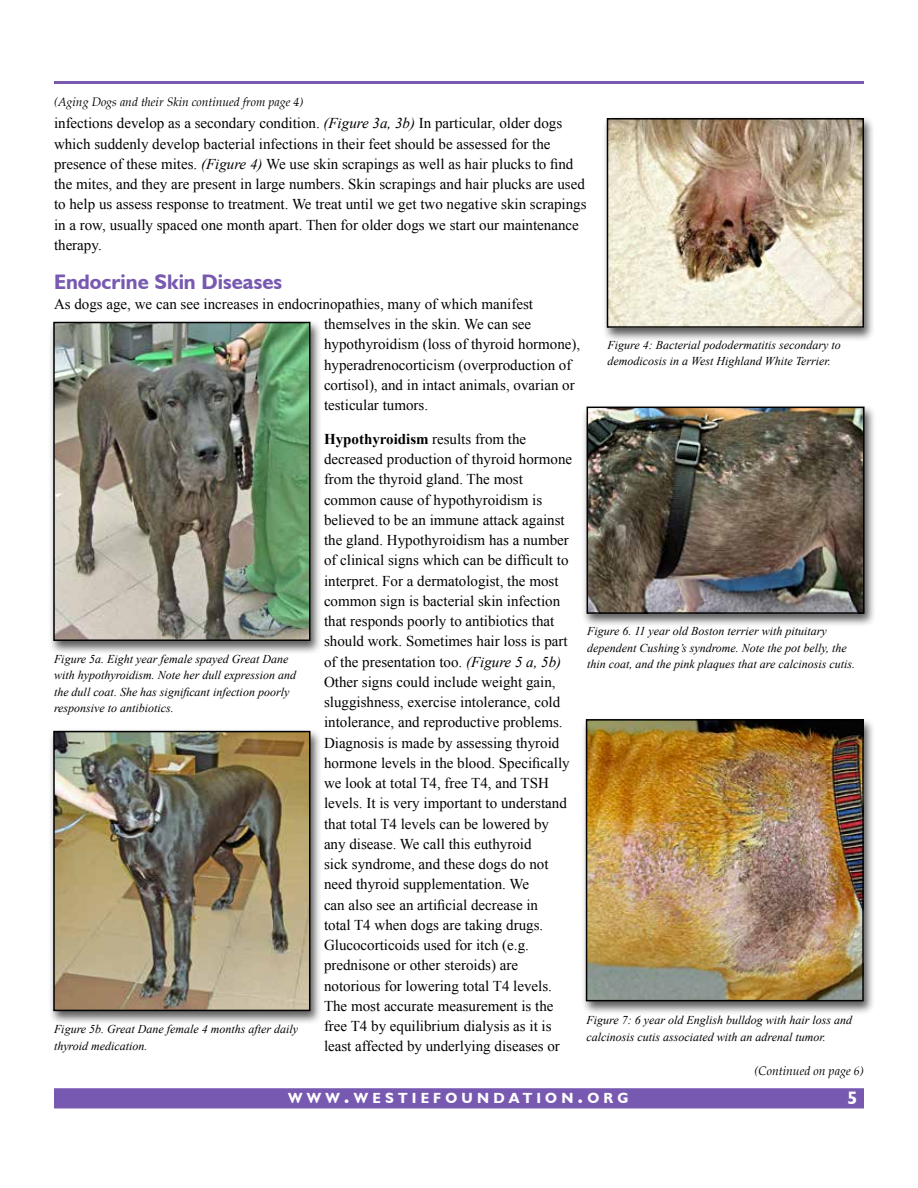
<style>
.page{position:relative;width:918px;height:1188px;background:#fff}
.page>*{position:absolute;margin:0;border:0;box-sizing:border-box;transform-origin:0 0}
.t1{font:700 21px "Humanist 521 BT";color:#7859b1}
.t2{font:700 18px "Humanist 521 BT";color:#fff}
.t3{font:15px/20.2px "Times New Roman";color:#000}
.t4{font:700 14.7px "Humanist 521 BT";letter-spacing:.285em;color:#fff}
.t5{font:italic 12.15px "Palatino";color:#000}
.t6{font:italic 12px/16.5px "Times New Roman";color:#000}
.t7{font:italic 12px "Palatino";color:#000}
.s1{font-style:italic}
.s2{font-weight:700}
.s3{font-size:21px}
</style>
<div class="page">
<div style="left:55px;top:1089px;width:808px;height:19px;background:#7859b1"></div>
<div style="left:54px;top:1088px;width:810px;height:20px;border:2px solid #7859b1"></div>
<hr style="left:54px;top:81px;width:810px;height:3px;background:#7859b1">
<div style="left:48px;top:728px;width:274px;height:297px;background:#000;opacity:.65"></div>
<img style="left:56px;top:734px;width:251px;height:274px">
<div style="left:53px;top:731px;width:257px;height:280px;border:2px solid #000"></div>
<div style="left:582px;top:404px;width:294px;height:224px;background:#000;opacity:.65"></div>
<img style="left:590px;top:410px;width:272px;height:201px">
<div style="left:587px;top:407px;width:278px;height:207px;border:2px solid #000"></div>
<div style="left:581px;top:717px;width:294px;height:298px;background:#000;opacity:.65"></div>
<img style="left:589px;top:722px;width:272px;height:276px">
<div style="left:586px;top:719px;width:278px;height:282px;border:2px solid #000"></div>
<div style="left:602px;top:116px;width:274px;height:226px;background:#000;opacity:.65"></div>
<img style="left:610px;top:121px;width:251px;height:204px">
<div style="left:607px;top:118px;width:257px;height:210px;border:2px solid #000"></div>
<div style="left:48px;top:319px;width:274px;height:336px;background:#000;opacity:.65"></div>
<img style="left:56px;top:325px;width:251px;height:313px">
<div style="left:53px;top:322px;width:257px;height:319px;border:2px solid #000"></div>
<p class="t7" style="left:54px;top:92px;width:251px">(Aging Dogs and their Skin continued from page 4)</p>
<p class="t3" style="left:54px;top:113px;width:534px">infections develop as a secondary condition. <span class="s1">(Figure 3a, 3b)</span> In particular, older dogs which suddenly develop bacterial infections in their feet should be assessed for the presence of these mites. <span class="s1">(Figure 4)</span> We use skin scrapings as well as hair plucks to find the mites, and they are present in large numbers. Skin scrapings and hair plucks are used to help us assess response to treatment. We treat until we get two negative skin scrapings in a row, usually spaced one month apart. Then for older dogs we start our maintenance therapy.</p>
<h1 class="t1" style="left:54px;top:268px;width:230px">Endocrine Skin Diseases</h1>
<p class="t3" style="left:324px;top:294px;width:258px;text-indent:-270px">As dogs age, we can see increases in endocrinopathies, many of which manifest themselves in the skin. We can see hypothyroidism (loss of thyroid hormone), hyperadrenocorticism (overproduction of cortisol), and in intact animals, ovarian or testicular tumors.</p>
<p class="t3" style="left:324px;top:429px;width:250px"><span class="s2">Hypothyroidism</span> results from the decreased production of thyroid hormone from the thyroid gland. The most common cause of hypothyroidism is believed to be an immune attack against the gland. Hypothyroidism has a number of clinical signs which can be difficult to interpret. For a dermatologist, the most common sign is bacterial skin infection that responds poorly to antibiotics that should work. Sometimes hair loss is part of the presentation too. <span class="s1">(Figure 5 a, 5b)<br></span>Other signs could include weight gain, sluggishness, exercise intolerance, cold intolerance, and reproductive problems.<br>Diagnosis is made by assessing thyroid hormone levels in the blood. Specifically we look at total T4, free T4, and TSH levels. It is very important to understand that total T4 levels can be lowered by any disease. We call this euthyroid<br>sick syndrome, and these dogs do not need thyroid supplementation. We<br>can also see an artificial decrease in<br>total T4 when dogs are taking drugs.<br>Glucocorticoids used for itch (e.g. prednisone or other steroids) are notorious for lowering total T4 levels.<br>The most accurate measurement is the free T4 by equilibrium dialysis as it is least affected by underlying diseases or</p>
<p class="t4" style="left:288px;top:1089px;width:342px">WWW<span class="s3">.</span>WESTIEFOUNDATION<span class="s3">.</span>ORG</p>
<p class="t6" style="left:608px;top:336px;width:235px">Figure 4: Bacterial pododermatitis secondary to demodicosis in a West Highland White Terrier.</p>
<p class="t6" style="left:587px;top:623px;width:269px">Figure 6. 11 year old Boston terrier with pituitary dependent Cushing’s syndrome. Note the pot belly, the thin coat, and the pink plaques that are calcinosis cutis.</p>
<p class="t6" style="left:54px;top:650px;width:244px">Figure 5a. Eight year female spayed Great Dane with hypothyroidism. Note her dull expression and the dull coat. She has significant infection poorly responsive to antibiotics.</p>
<p class="t6" style="left:587px;top:1012px;width:267px">Figure 7: 6 year old English bulldog with hair loss and calcinosis cutis associated with an adrenal tumor.</p>
<p class="t6" style="left:54px;top:1021px;width:246px">Figure 5b. Great Dane female 4 months after daily thyroid medication.</p>
<p class="t5" style="left:755px;top:1061px;width:111px">(Continued on page 6)</p>
<p class="t2" style="left:847px;top:1087px;width:11px">5</p>
</div>
